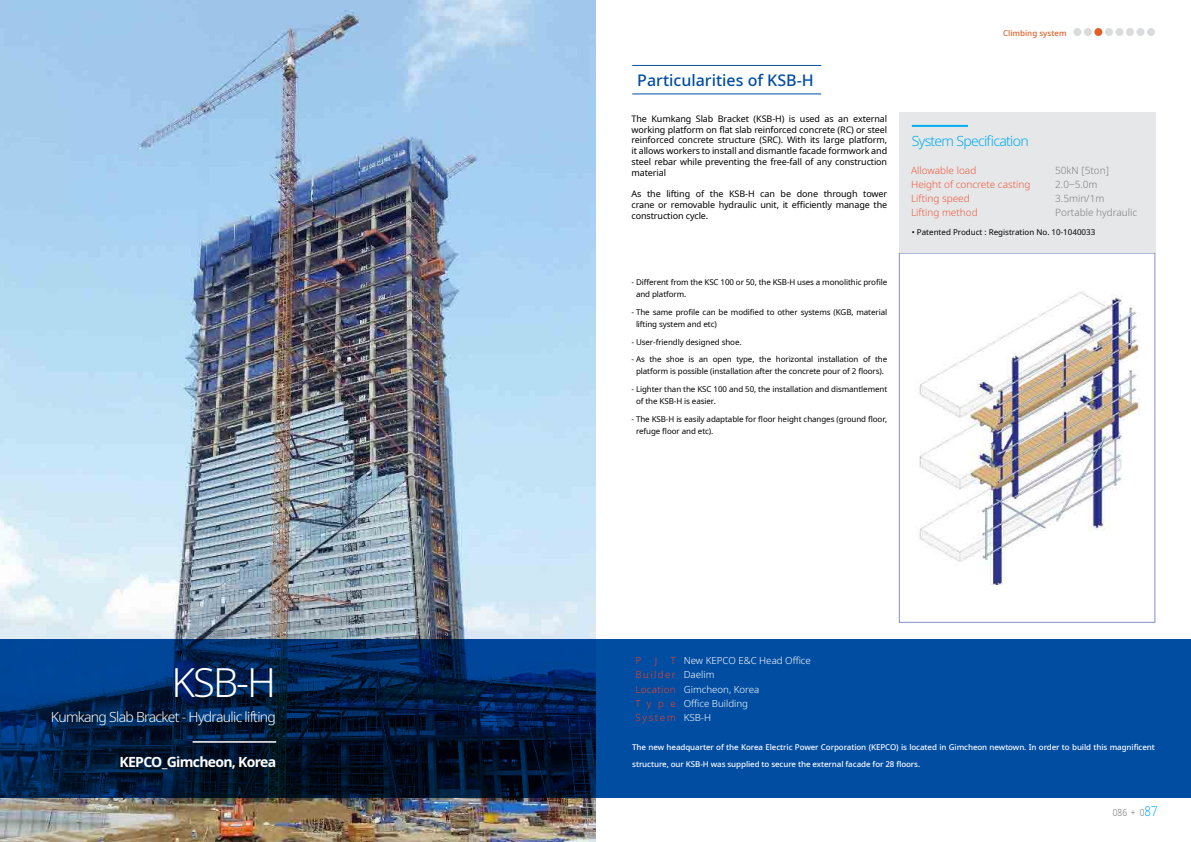
<style>
.page{position:relative;width:1191px;height:842px;background:#fff}
.page>*{position:absolute;margin:0;border:0;box-sizing:border-box;transform-origin:0 0}
.t1{font:300 40px "Noto Sans";color:#fff}
.t2{font:500 16px "Noto Sans";color:#014da2}
.t3{font:300 14px "Noto Sans";letter-spacing:-.05em;color:#fff}
.t4{font:700 14px "Noto Sans";letter-spacing:-.05em;color:#fff}
.t5{font:300 14px "Noto Sans";letter-spacing:-.05em;color:#00aeef}
.t6{font:300 10px "Noto Sans";color:#ef4122}
.t7{font:300 10px "Noto Sans";color:#6d6e71}
.t8{font:300 9.8px "Noto Sans";color:#6d6e71;scale:.85 1}
.t9{font:300 9.7px/14.4px "Noto Sans";color:#fff}
.t10{font:300 9.7px "Noto Sans";color:#ef4122}
.t11{font:9px/10.8px "Noto Sans";letter-spacing:-.01em;color:#000;text-align:justify}
.t12{font:8px/12px "Noto Sans";letter-spacing:-.01em;color:#000}
.t13{font:500 8px/17px "Noto Sans";letter-spacing:-.01em;color:#fff}
.t14{font:500 8px "Noto Sans";color:#e06027}
.s1{color:#ef4122}
.s2{font-size:13.4px;color:#00aeef}
</style>
<div class="page">
<div style="left:1084px;top:28px;width:7px;height:8px;background:#d9dbdc;border-radius:50%"></div>
<div style="left:1073px;top:28px;width:8px;height:8px;background:#d9dbdc;border-radius:50%"></div>
<div style="left:1094px;top:28px;width:8px;height:8px;background:#e06027;border-radius:50%"></div>
<div style="left:1126px;top:28px;width:8px;height:8px;background:#d9dbdc;border-radius:50%"></div>
<div style="left:1105px;top:28px;width:8px;height:8px;background:#d9dbdc;border-radius:50%"></div>
<div style="left:1136px;top:28px;width:8px;height:8px;background:#d9dbdc;border-radius:50%"></div>
<div style="left:1115px;top:28px;width:8px;height:8px;background:#d9dbdc;border-radius:50%"></div>
<div style="left:1147px;top:28px;width:8px;height:8px;background:#d9dbdc;border-radius:50%"></div>
<img style="left:919px;top:291px;width:221px;height:294px">
<div style="left:899px;top:253px;width:256px;height:370px;border:1px solid #8490c8"></div>
<img style="left:0;top:0;width:595px;height:842px">
<svg style="left:0;top:639px;width:1191px;height:158px;background:#003777"></svg>
<hr style="left:193px;top:741px;width:83px;height:2px;background:#fff">
<div style="left:899px;top:112px;width:256px;height:141px;background:#e6e7e8"></div>
<hr style="left:912px;top:125px;width:56px;height:2px;background:#00aeef">
<hr style="left:632px;top:65px;width:189px;height:1px;background:#014da2">
<hr style="left:632px;top:94px;width:189px;height:1px;background:#014da2">
<h1 class="t1" style="left:172px;top:654px;width:106px">KSB-H</h1>
<h3 class="t3" style="left:51px;top:707px;width:226px">Kumkang Slab Bracket - Hydraulic lifting</h3>
<h3 class="t4" style="left:120px;top:752px;width:158px">KEPCO_Gimcheon, Korea</h3>
<h2 class="t2" style="left:637px;top:69px;width:178px">Particularities of KSB-H</h2>
<p class="t11" style="left:631px;top:113px;width:257px">The Kumkang Slab Bracket (KSB-H) is used as an external working platform on flat slab reinforced concrete (RC) or steel reinforced concrete structure (SRC). With its large platform, it allows workers to install and dismantle facade formwork and steel rebar while preventing the free-fall of any construction material</p>
<p class="t11" style="left:631px;top:189px;width:257px">As the lifting of the KSB-H can be done through tower crane or removable hydraulic unit, it efficiently manage the construction cycle.</p>
<p class="t12" style="left:636px;top:277px;width:253px;text-indent:-4px">- Different from the KSC 100 or 50, the KSB-H uses a monolithic profile and platform.</p>
<p class="t12" style="left:636px;top:306px;width:253px;text-indent:-4px">- The same profile can be modified to other systems (KGB, material lifting system and etc)</p>
<p class="t12" style="left:631px;top:336px;width:112px">- User-friendly designed shoe.</p>
<p class="t12" style="left:631px;top:354px;width:257px;text-align:center">- As the shoe is an open type, the horizontal installation of the platform is possible (installation after the concrete pour of 2 floors).</p>
<p class="t12" style="left:636px;top:383px;width:253px;text-indent:-4px">- Lighter than the KSC 100 and 50, the installation and dismantlement of the KSB-H is easier.</p>
<p class="t12" style="left:636px;top:413px;width:253px;text-indent:-4px">- The KSB-H is easily adaptable for floor height changes (ground floor, refuge floor and etc).</p>
<p class="t14" style="left:1003px;top:27px;width:65px">Climbing system</p>
<h3 class="t5" style="left:912px;top:131px;width:118px">System Specification</h3>
<p class="t6" style="left:911px;top:163px;width:67px">Allowable load</p>
<p class="t7" style="left:1055px;top:163px;width:55px">50kN [5ton]</p>
<p class="t6" style="left:911px;top:177px;width:121px">Height of concrete casting</p>
<p class="t7" style="left:1055px;top:177px;width:44px">2.0~5.0m</p>
<p class="t6" style="left:911px;top:191px;width:60px">Lifting speed</p>
<p class="t7" style="left:1055px;top:191px;width:51px">3.5min/1m</p>
<p class="t6" style="left:911px;top:205px;width:68px">Lifting method</p>
<p class="t7" style="left:1055px;top:205px;width:84px">Portable hydraulic</p>
<p class="t12" style="left:912px;top:227px;width:185px">• Patented Product : Registration No. 10-1040033</p>
<p class="t9" style="left:635px;top:653px;width:177px;text-indent:35px"><span class="s1">T</span> New KEPCO E&amp;C Head Office<br><span class="s1">Builder</span> Daelim<br><span class="s1">Location</span> Gimcheon, Korea<br><span class="s1">T y p e</span> Office Building<br><span class="s1">System</span> KSB-H</p>
<p class="t13" style="left:632px;top:739px;width:524px">The new headquarter of the Korea Electric Power Corporation (KEPCO) is located in Gimcheon newtown. In order to build this magnificent structure, our KSB-H was supplied to secure the external facade for 28 floors.</p>
<p class="t10" style="left:635px;top:654px;width:7px">P</p>
<p class="t10" style="left:654px;top:654px;width:4px">J</p>
<p class="t8" style="left:1112px;top:805px;width:54px">086 + 0<span class="s2">87</span></p>
</div>
